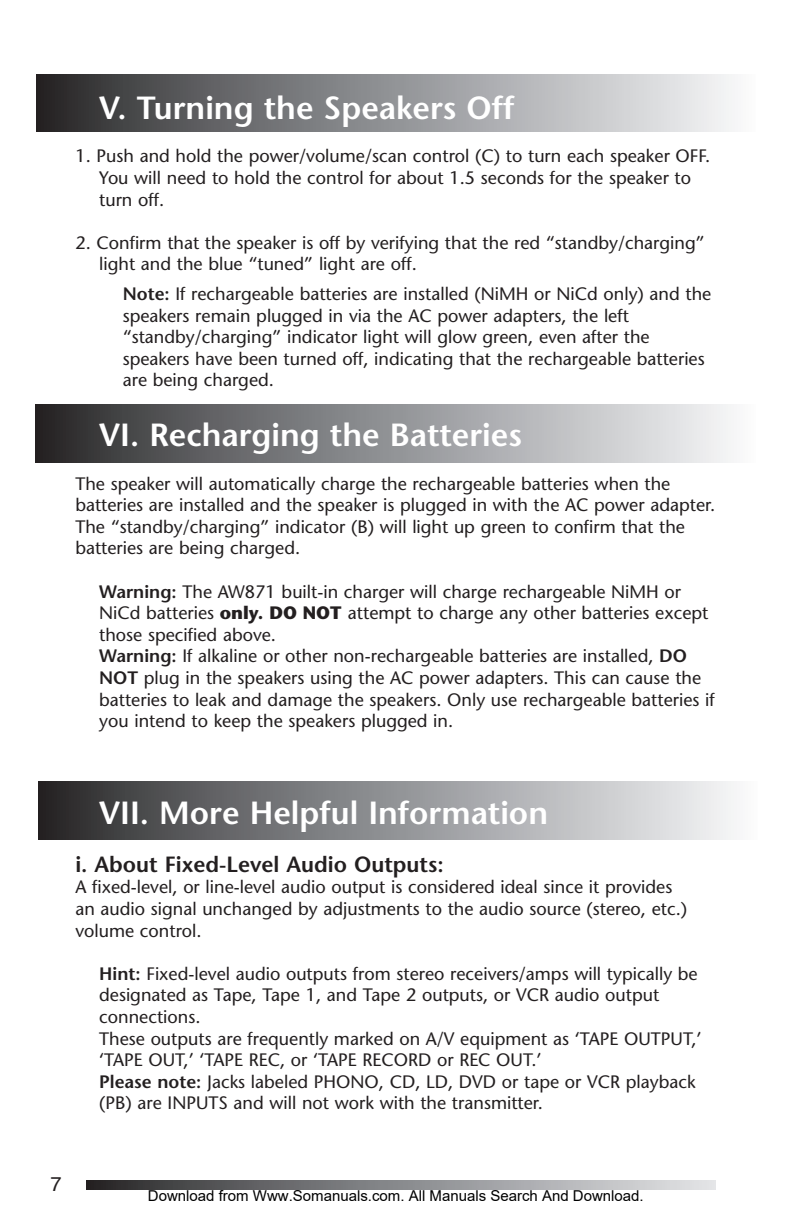
<style>
.page{position:relative;width:792px;height:1224px;background:#fff}
.page>*{position:absolute;margin:0;border:0;box-sizing:border-box;transform-origin:0 0}
.t1{font:600 32px "Stone Sans";color:#fff}
.t2{font:600 22px "Stone Sans";color:#231f20}
.t3{font:20px "Helvetica";color:#231f20}
.t4{font:18px/21.6px "Stone Sans";color:#231f20}
.t5{font:15px "Arial";color:#000}
.s1{font-weight:600}
.s2{font-weight:700}
</style>
<div class="page">
<div style="left:38px;top:782px;width:720px;height:58px;background:linear-gradient(to right,#2b2b2d,#fafbfe)"></div>
<svg style="left:87px;top:1180px;width:628px;height:10px;background:#88888b"></svg>
<div style="left:36px;top:74px;width:720px;height:58px;background:linear-gradient(to right,#2b2b2d,#fafbfe)"></div>
<div style="left:35px;top:405px;width:720px;height:57px;background:linear-gradient(to right,#2b2b2d,#fafbfe)"></div>
<h1 class="t1" style="left:99px;top:89px;width:417px">V. Turning the Speakers Off</h1>
<p class="t4" style="left:99px;top:145px;width:613px;text-indent:-24px">1. Push and hold the power/volume/scan control (C) to turn each speaker OFF.<br>You will need to hold the control for about 1.5 seconds for the speaker to turn off.</p>
<p class="t4" style="left:99px;top:232px;width:607px;text-indent:-24px">2. Confirm that the speaker is off by verifying that the red “standby/charging” light and the blue “tuned” light are off.</p>
<p class="t4" style="left:123px;top:283px;width:590px"><span class="s1">Note:</span> If rechargeable batteries are installed (NiMH or NiCd only) and the speakers remain plugged in via the AC power adapters, the left “standby/charging” indicator light will glow green, even after the speakers have been turned off, indicating that the rechargeable batteries are being charged.</p>
<h1 class="t1" style="left:99px;top:416px;width:424px">VI. Recharging the Batteries</h1>
<p class="t4" style="left:75px;top:473px;width:641px">The speaker will automatically charge the rechargeable batteries when the batteries are installed and the speaker is plugged in with the AC power adapter.<br>The “standby/charging” indicator (B) will light up green to confirm that the batteries are being charged.</p>
<p class="t4" style="left:99px;top:581px;width:617px"><span class="s1">Warning:</span> The AW871 built-in charger will charge rechargeable NiMH or NiCd batteries <span class="s2">only. DO NOT</span> attempt to charge any other batteries except those specified above.<br><span class="s1">Warning:</span> If alkaline or other non-rechargeable batteries are installed, <span class="s1">DO NOT</span> plug in the speakers using the AC power adapters. This can cause the batteries to leak and damage the speakers. Only use rechargeable batteries if you intend to keep the speakers plugged in.</p>
<h1 class="t1" style="left:99px;top:793px;width:450px">VII. More Helpful Information</h1>
<p class="t2" style="left:75px;top:851px;width:370px">i. About Fixed-Level Audio Outputs:</p>
<p class="t4" style="left:75px;top:876px;width:613px">A fixed-level, or line-level audio output is considered ideal since it provides an audio signal unchanged by adjustments to the audio source (stereo, etc.) volume control.</p>
<p class="t4" style="left:99px;top:963px;width:604px"><span class="s1">Hint:</span> Fixed-level audio outputs from stereo receivers/amps will typically be designated as Tape, Tape 1, and Tape 2 outputs, or VCR audio output connections.<br>These outputs are frequently marked on A/V equipment as ‘TAPE OUTPUT,’ ‘TAPE OUT,’ ‘TAPE REC, or ‘TAPE RECORD or REC OUT.’<br><span class="s1">Please note:</span> Jacks labeled PHONO, CD, LD, DVD or tape or VCR playback (PB) are INPUTS and will not work with the transmitter.</p>
<p class="t3" style="left:51px;top:1167px;width:13px">7</p>
<p class="t5" style="left:148px;top:1187px;width:497px">Download from Www.Somanuals.com. All Manuals Search And Download.</p>
</div>
